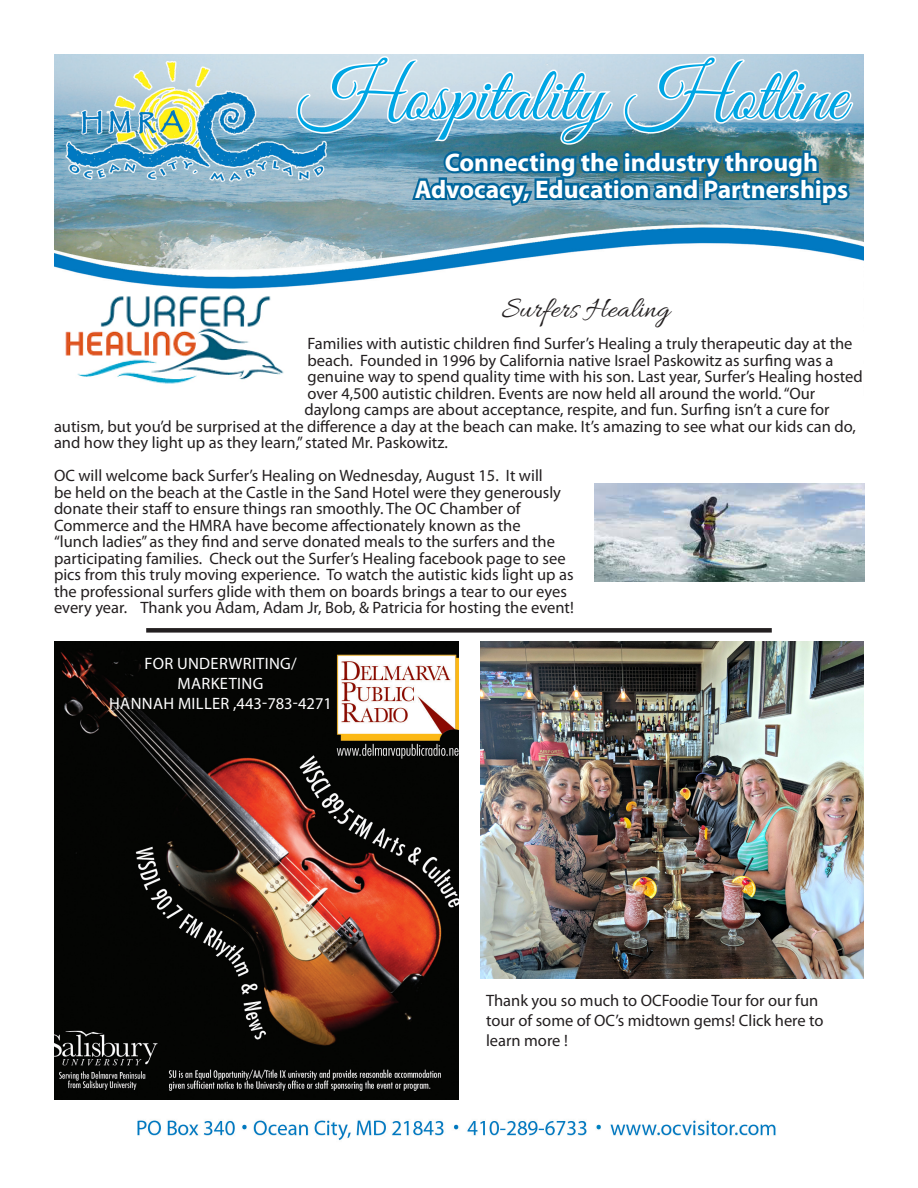
<style>
.page{position:relative;width:918px;height:1188px;background:#fff}
.page>*{position:absolute;margin:0;border:0;box-sizing:border-box;transform-origin:0 0}
.t1{font:76.5px "Great Vibes";color:#00a6e4}
.t2{font:30px "Allura";color:#231f20}
.t3{font:700 25.5px "Myriad Pro";color:#fff}
.t4{font:16.5px/16.5px "Myriad Pro";color:#231f20}
.t5{font:16.5px/19.8px "Myriad Pro";letter-spacing:.02em;color:#fff;text-align:center}
</style>
<div class="page">
<img style="left:54px;top:54px;width:810px;height:1087px">
<svg style="left:296px;top:55px;width:559px;height:220px"></svg>
<div style="left:137px;top:618px;width:644px;height:24px;background:#fff"></div>
<div style="left:146px;top:628px;width:626px;height:5px;background:#231f20"></div>
<img style="left:54px;top:292px;width:240px;height:98px">
<img style="left:595px;top:484px;width:269px;height:97px">
<img style="left:54px;top:642px;width:405px;height:457px">
<img style="left:481px;top:642px;width:383px;height:336px">
<p class="t1" style="left:298px;top:54px;width:549px">Hospitality Hotline</p>
<p class="t3" style="left:445px;top:146px;width:375px">Connecting the industry through</p>
<p class="t3" style="left:415px;top:173px;width:435px">Advocacy, Education and Partnerships</p>
<p class="t2" style="left:502px;top:292px;width:169px">Surfers Healing</p>
<p class="t4" style="left:308px;top:335px;width:547px">Families with autistic children find Surfer’s Healing a truly therapeutic day at the</p>
<p class="t4" style="left:308px;top:352px;width:527px">beach. Founded in 1996 by California native Israel Paskowitz as surfing was a</p>
<p class="t4" style="left:308px;top:368px;width:557px">genuine way to spend quality time with his son. Last year, Surfer’s Healing hosted</p>
<p class="t4" style="left:308px;top:385px;width:509px">over 4,500 autistic children. Events are now held all around the world. “Our</p>
<p class="t4" style="left:304px;top:401px;width:527px">daylong camps are about acceptance, respite, and fun. Surfing isn’t a cure for</p>
<p class="t4" style="left:54px;top:418px;width:803px">autism, but you’d be surprised at the difference a day at the beach can make. It’s amazing to see what our kids can do,</p>
<p class="t4" style="left:54px;top:434px;width:395px">and how they light up as they learn,” stated Mr. Paskowitz.</p>
<p class="t4" style="left:54px;top:467px;width:521px">OC will welcome back Surfer’s Healing on Wednesday, August 15. It will<br>be held on the beach at the Castle in the Sand Hotel were they generously donate their staff to ensure things ran smoothly. The OC Chamber of Commerce and the HMRA have become affectionately known as the<br>“lunch ladies” as they find and serve donated meals to the surfers and the participating families. Check out the Surfer’s Healing facebook page to see pics from this truly moving experience. To watch the autistic kids light up as the professional surfers glide with them on boards brings a tear to our eyes every year. Thank you Adam, Adam Jr, Bob, &amp; Patricia for hosting the event!</p>
<p class="t5" style="left:144px;top:653px;width:154px">FOR UNDERWRITING/<br>MARKETING</p>
<p class="t5" style="left:109px;top:693px;width:224px">HANNAH MILLER ,443-783-4271</p>
<p class="t4" style="left:486px;top:990px;width:339px;line-height:19.8px">Thank you so much to OCFoodie Tour for our fun tour of some of OC’s midtown gems! Click here to learn more !</p>
</div>
